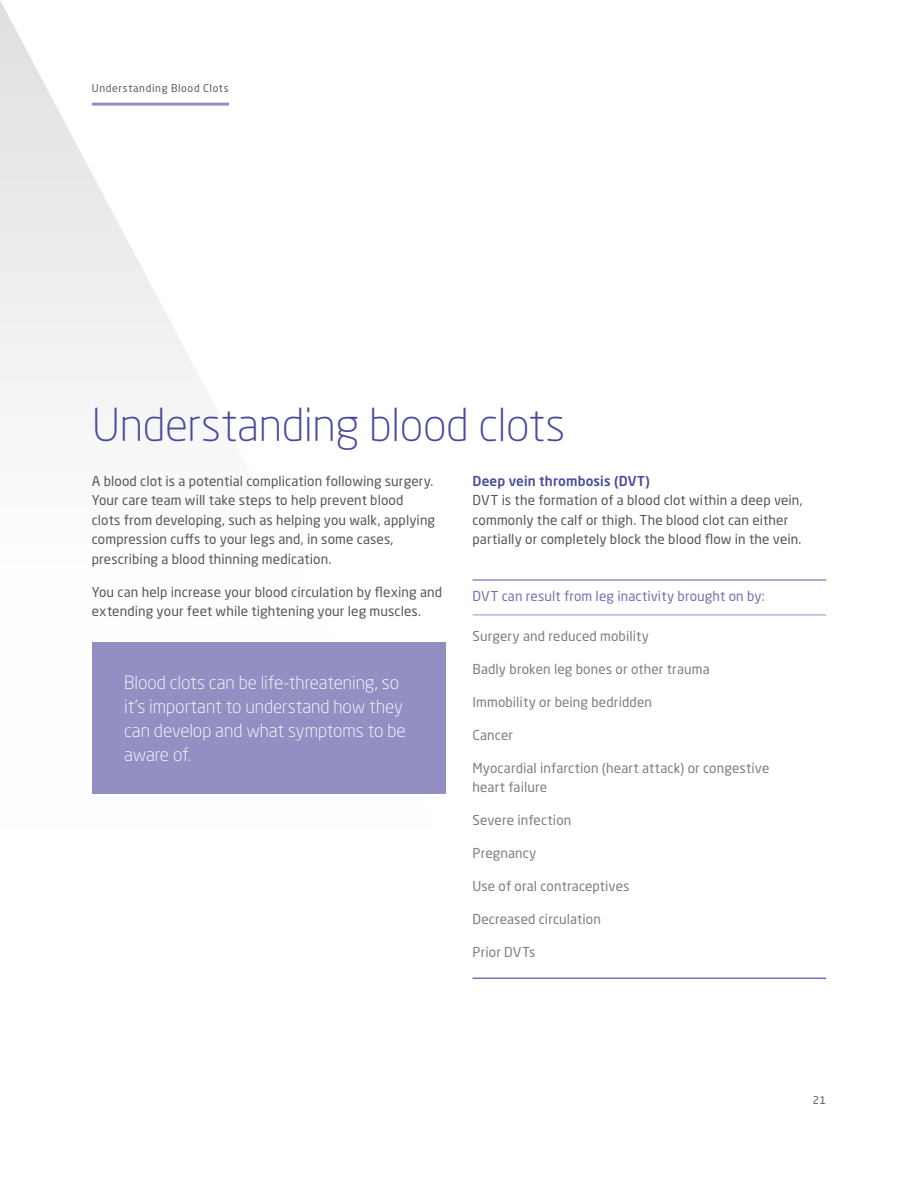
<style>
.page{position:relative;width:918px;height:1188px;background:#fff}
.page>*{position:absolute;margin:0;border:0;box-sizing:border-box;transform-origin:0 0}
.NM_-_Section_Headlin{font:300 45px "Neo Sans Pro";letter-spacing:-.01em;color:#494a9b}
.NM_-_Body_Highlight{font:300 18px/24px "Neo Sans Pro";letter-spacing:-.005em;color:#fff}
.NM_-_Body_Copy{font:13.5px/19.5px "Neo Sans Pro";letter-spacing:.005em;color:#54575a}
.NM_-_Bullet_List{font:13.5px/19.5px "Neo Sans Pro";letter-spacing:.01em;color:#7c7e80}
.NM_-_Bullet_List_Hea{font:13.5px "Neo Sans Pro";letter-spacing:.01em;color:#7471b2}
.NM_-_Body_Subhead{font:500 13.5px "Neo Sans Pro";letter-spacing:.01em;color:#494a9b}
.NM_-_Bullet_List__la{font:13.5px "Neo Sans Pro";letter-spacing:.01em;color:#7c7e80}
.NM_-_Service_Line{font:10.5px "Neo Sans Pro";letter-spacing:.06em;color:#5c5c5f}
.t1{font:10.5px "Neo Sans Pro";color:#54575a}
</style>
<div class="page">
<svg style="left:0;top:1px;width:440px;height:642px"></svg>
<hr style="left:92px;top:103px;width:137px;height:3px;background:#938fc3">
<hr style="left:472px;top:579px;width:354px;height:2px;background:#938fc3">
<hr style="left:472px;top:615px;width:354px;height:1px;background:#938fc3">
<hr style="left:472px;top:978px;width:354px;height:1px;background:#7471b2">
<div style="left:92px;top:643px;width:354px;height:151px;background:#938fc3"></div>
<p class="NM_-_Service_Line" style="left:92px;top:82px;width:138px">Understanding Blood Clots</p>
<p class="NM_-_Section_Headlin" style="left:92px;top:398px;width:475px">Understanding blood clots</p>
<p class="NM_-_Body_Copy" style="left:92px;top:471px;width:345px">A blood clot is a potential complication following surgery.<br>Your care team will take steps to help prevent blood clots from developing, such as helping you walk, applying compression cuffs to your legs and, in some cases, prescribing a blood thinning medication.</p>
<p class="NM_-_Body_Copy" style="left:92px;top:582px;width:352px">You can help increase your blood circulation by flexing and extending your feet while tightening your leg muscles.</p>
<p class="NM_-_Body_Highlight" style="left:124px;top:670px;width:283px">Blood clots can be life-threatening, so it’s important to understand how they can develop and what symptoms to be aware of.</p>
<p class="NM_-_Body_Subhead" style="left:472px;top:472px;width:179px">Deep vein thrombosis (DVT)</p>
<p class="NM_-_Body_Copy" style="left:472px;top:490px;width:332px">DVT is the formation of a blood clot within a deep vein, commonly the calf or thigh. The blood clot can either partially or completely block the blood flow in the vein.</p>
<p class="NM_-_Bullet_List_Hea" style="left:472px;top:588px;width:294px">DVT can result from leg inactivity brought on by:</p>
<p class="NM_-_Bullet_List" style="left:472px;top:626px;width:178px">Surgery and reduced mobility</p>
<p class="NM_-_Bullet_List" style="left:472px;top:659px;width:239px">Badly broken leg bones or other trauma</p>
<p class="NM_-_Bullet_List" style="left:472px;top:692px;width:181px">Immobility or being bedridden</p>
<p class="NM_-_Bullet_List" style="left:472px;top:725px;width:42px">Cancer</p>
<p class="NM_-_Bullet_List" style="left:472px;top:758px;width:298px">Myocardial infarction (heart attack) or congestive heart failure</p>
<p class="NM_-_Bullet_List" style="left:472px;top:810px;width:100px">Severe infection</p>
<p class="NM_-_Bullet_List" style="left:472px;top:843px;width:66px">Pregnancy</p>
<p class="NM_-_Bullet_List" style="left:472px;top:876px;width:159px">Use of oral contraceptives</p>
<p class="NM_-_Bullet_List" style="left:472px;top:909px;width:130px">Decreased circulation</p>
<p class="NM_-_Bullet_List__la" style="left:472px;top:944px;width:64px">Prior DVTs</p>
<p class="t1" style="left:813px;top:1094px;width:15px">21</p>
</div>
